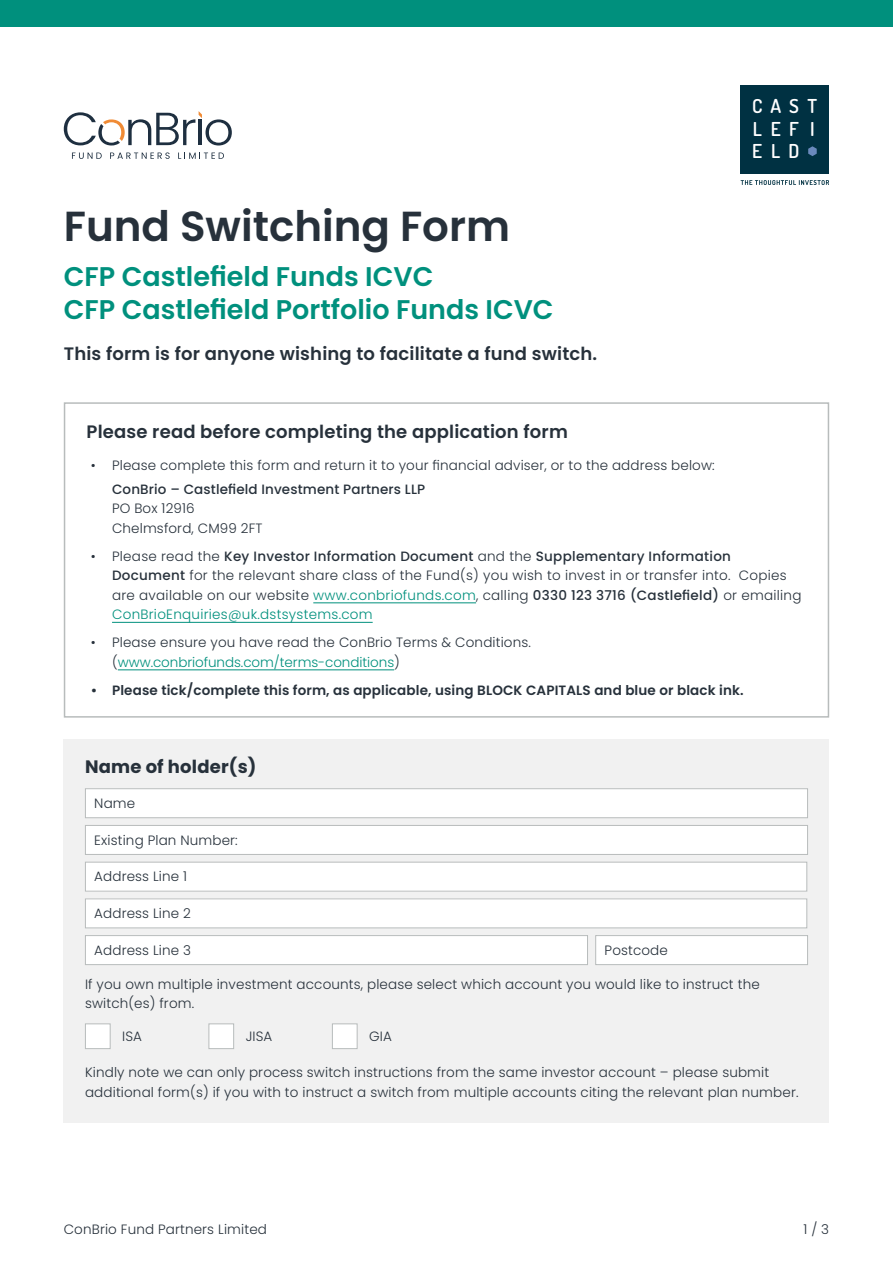
<style>
.page{position:relative;width:893px;height:1263px;background:#fff}
.page>*{position:absolute;margin:0;border:0;box-sizing:border-box;transform-origin:0 0}
.t1{font:600 42px "Poppins";color:#27313b}
.t2{font:600 27px/32.4px "Poppins";color:#00907d}
.t3{font:600 19.2px/22.5px "Dosis";letter-spacing:.445em;color:#fff}
.t4{font:600 18px "Poppins";letter-spacing:.01em;color:#27313b}
.t5{font:700 18px "Poppins";letter-spacing:.01em;color:#27313b}
.t6{font:300 13.5px/19.5px "Poppins";letter-spacing:.01em;color:#27313b}
.t7{font:600 13.5px "Poppins";letter-spacing:.01em;color:#27313b}
.t8{font:500 13.5px "Poppins";letter-spacing:.01em;color:#27313b}
.s1{font-weight:500}
.s2{color:#00907d}
</style>
<div class="page">
<div style="left:0;top:0;width:893px;height:26px;background:#00907d"></div>
<div style="left:64px;top:739px;width:765px;height:384px;background:#f1f1f1"></div>
<div style="left:85px;top:789px;width:722px;height:29px;background:#fff"></div>
<div style="left:85px;top:788px;width:723px;height:30px;border:1px solid #b8bcbc"></div>
<div style="left:85px;top:825px;width:722px;height:29px;background:#fff"></div>
<div style="left:85px;top:825px;width:723px;height:30px;border:1px solid #b8bcbc"></div>
<div style="left:85px;top:862px;width:722px;height:29px;background:#fff"></div>
<div style="left:85px;top:862px;width:722px;height:29px;border:1px solid #b8bcbc"></div>
<div style="left:85px;top:899px;width:722px;height:29px;background:#fff"></div>
<div style="left:85px;top:898px;width:722px;height:30px;border:1px solid #b8bcbc"></div>
<div style="left:85px;top:935px;width:502px;height:29px;background:#fff"></div>
<div style="left:85px;top:935px;width:503px;height:30px;border:1px solid #b8bcbc"></div>
<div style="left:596px;top:935px;width:211px;height:29px;background:#fff"></div>
<div style="left:595px;top:935px;width:213px;height:30px;border:1px solid #b8bcbc"></div>
<div style="left:85px;top:1023px;width:26px;height:26px;background:#fff;border:1px solid #b8bcbc"></div>
<div style="left:209px;top:1023px;width:25px;height:26px;background:#fff;border:1px solid #b8bcbc"></div>
<div style="left:332px;top:1023px;width:25px;height:26px;background:#fff;border:1px solid #b8bcbc"></div>
<hr style="left:313px;top:602px;width:163px;height:1px;background:#00907d">
<hr style="left:112px;top:622px;width:261px;height:1px;background:#00907d">
<hr style="left:118px;top:669px;width:276px;height:1px;background:#00907d">
<div style="left:64px;top:402px;width:765px;height:316px;border:2px solid #b8bcbc"></div>
<svg style="left:741px;top:180px;width:88px;height:5px"></svg>
<div style="left:741px;top:85px;width:88px;height:89px;background:#003142"></div>
<svg style="left:808px;top:146px;width:9px;height:10px"></svg>
<svg style="left:72px;top:153px;width:30px;height:6px"></svg>
<svg style="left:110px;top:152px;width:60px;height:7px"></svg>
<svg style="left:178px;top:153px;width:46px;height:6px"></svg>
<svg style="left:64px;top:111px;width:168px;height:34px"></svg>
<h1 class="t1" style="left:64px;top:202px;width:448px">Fund Switching Form</h1>
<h2 class="t2" style="left:64px;top:261px;width:491px">CFP Castlefield Funds ICVC<br>CFP Castlefield Portfolio Funds ICVC</h2>
<h3 class="t4" style="left:64px;top:343px;width:535px">This form is for anyone wishing to facilitate a fund switch.</h3>
<h3 class="t3" style="left:752px;top:94px;width:67px">CAST<br>LEFI<br>ELD</h3>
<h3 class="t4" style="left:87px;top:421px;width:483px">Please read before completing the application form</h3>
<p class="t6" style="left:91px;top:456px;width:625px">• Please complete this form and return it to your financial adviser, or to the address below:</p>
<p class="t8" style="left:112px;top:481px;width:315px">ConBrio – Castlefield Investment Partners LLP</p>
<p class="t6" style="left:112px;top:499px;width:152px">PO Box 12916<br>Chelmsford, CM99 2FT</p>
<p class="t6" style="left:112px;top:546px;width:691px;text-indent:-21px">• Please read the <span class="s1">Key Investor Information Document</span> and the <span class="s1">Supplementary Information Document</span> for the relevant share class of the Fund(s) you wish to invest in or transfer into. Copies are available on our website <span class="s2">www.conbriofunds.com</span>, calling <span class="s1">0330 123 3716 (Castlefield)</span> or emailing <span class="s2">ConBrioEnquiries@uk.dstsystems.com</span></p>
<p class="t6" style="left:112px;top:633px;width:420px;text-indent:-21px">• Please ensure you have read the ConBrio Terms &amp; Conditions. (<span class="s2">www.conbriofunds.com/terms-conditions</span>)</p>
<p class="t7" style="left:91px;top:682px;width:654px">• Please tick/complete this form, as applicable, using BLOCK CAPITALS and blue or black ink.</p>
<h3 class="t5" style="left:85px;top:756px;width:173px">Name of holder(s)</h3>
<p class="t6" style="left:94px;top:793px;width:42px">Name</p>
<p class="t6" style="left:94px;top:830px;width:145px">Existing Plan Number:</p>
<p class="t6" style="left:94px;top:867px;width:94px">Address Line 1</p>
<p class="t6" style="left:94px;top:904px;width:98px">Address Line 2</p>
<p class="t6" style="left:94px;top:940px;width:98px">Address Line 3</p>
<p class="t6" style="left:605px;top:940px;width:65px">Postcode</p>
<p class="t6" style="left:85px;top:974px;width:676px">If you own multiple investment accounts, please select which account you would like to instruct the switch(es) from.</p>
<p class="t6" style="left:122px;top:1026px;width:21px">ISA</p>
<p class="t6" style="left:246px;top:1026px;width:28px">JISA</p>
<p class="t6" style="left:369px;top:1026px;width:24px">GIA</p>
<p class="t6" style="left:85px;top:1062px;width:715px">Kindly note we can only process switch instructions from the same investor account – please submit additional form(s) if you with to instruct a switch from multiple accounts citing the relevant plan number.</p>
<p class="t6" style="left:64px;top:1220px;width:205px">ConBrio Fund Partners Limited</p>
<p class="t6" style="left:803px;top:1220px;width:27px">1 / 3</p>
</div>
